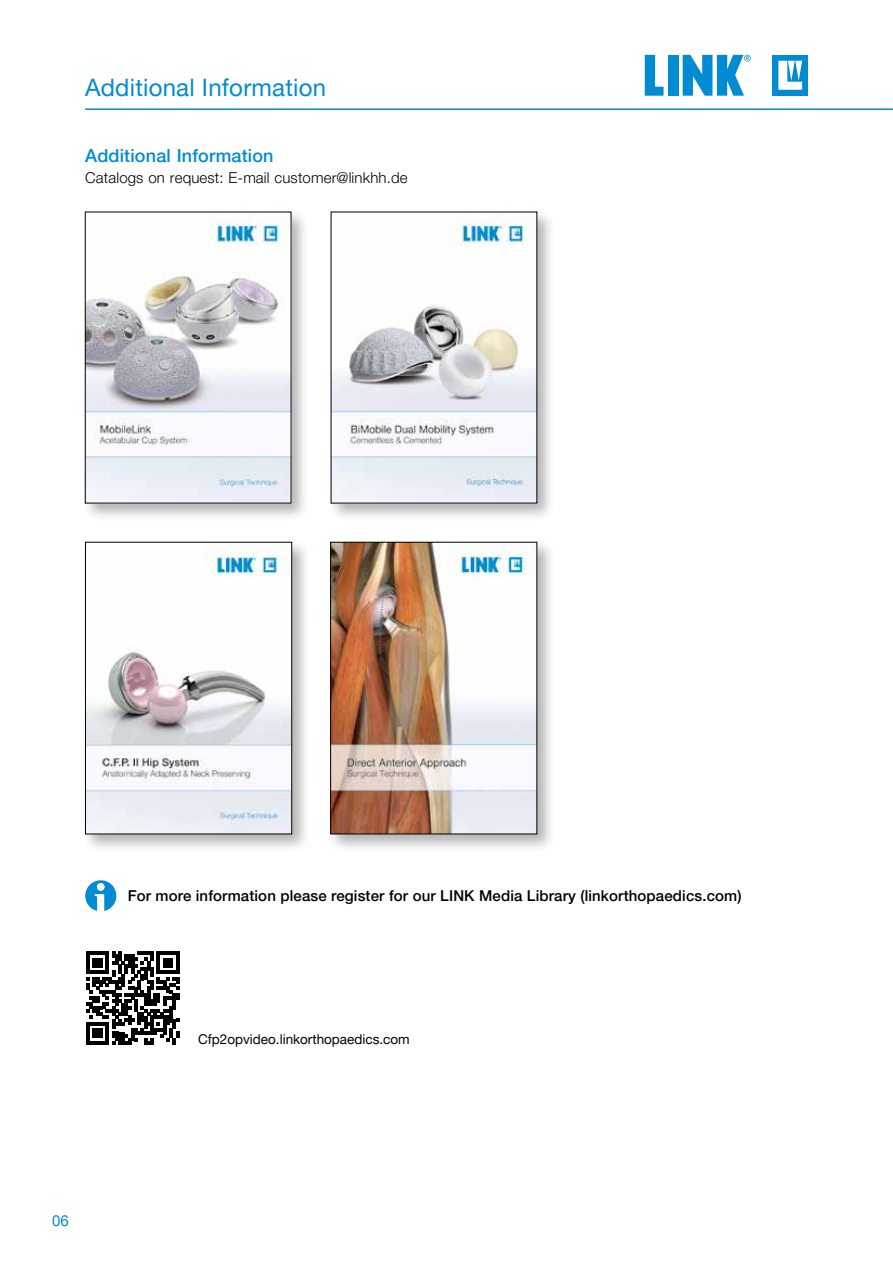
<style>
.page{position:relative;width:893px;height:1263px;background:#fff}
.page>*{position:absolute;margin:0;border:0;box-sizing:border-box;transform-origin:0 0}
.t1{font:24px "Helvetica Neue LT Pro";letter-spacing:.01em;color:#008bd2}
.t2{font:500 18px "Helvetica Neue LT Pro";letter-spacing:.01em;color:#008bd2}
.t3{font:500 15px "Helvetica Neue LT Pro";letter-spacing:.01em;color:#000}
.t4{font:300 15px "Helvetica Neue LT Pro";letter-spacing:.01em;color:#000}
.t5{font:15px "Helvetica Neue LT Pro";color:#008bd2}
.t6{font:13.5px "Helvetica Neue LT Pro";color:#000}
</style>
<div class="page">
<div style="left:773px;top:55px;width:35px;height:41px;background:#008bd2"></div>
<svg style="left:778px;top:61px;width:24px;height:29px"></svg>
<svg style="left:645px;top:55px;width:18px;height:41px"></svg>
<div style="left:668px;top:55px;width:10px;height:41px;background:#008bd2"></div>
<svg style="left:683px;top:55px;width:68px;height:41px"></svg>
<hr style="left:85px;top:108px;width:808px;height:2px;background:#008bd2">
<svg style="left:85px;top:880px;width:31px;height:31px"></svg>
<div style="left:82px;top:208px;width:228px;height:314px;background:#000;opacity:.3"></div>
<img style="left:87px;top:214px;width:202px;height:287px">
<div style="left:327px;top:208px;width:229px;height:314px;background:#000;opacity:.3"></div>
<img style="left:333px;top:214px;width:202px;height:287px">
<div style="left:327px;top:539px;width:228px;height:314px;background:#000;opacity:.3"></div>
<img style="left:332px;top:544px;width:203px;height:288px">
<div style="left:330px;top:542px;width:207px;height:292px;border:1px solid #000"></div>
<div style="left:82px;top:539px;width:228px;height:314px;background:#000;opacity:.3"></div>
<img style="left:87px;top:544px;width:203px;height:288px">
<div style="left:85px;top:542px;width:207px;height:292px;border:1px solid #000"></div>
<svg style="left:86px;top:951px;width:93px;height:93px"></svg>
<h1 class="t1" style="left:85px;top:72px;width:243px">Additional Information</h1>
<p class="t2" style="left:85px;top:144px;width:190px">Additional Information</p>
<p class="t4" style="left:85px;top:169px;width:324px">Catalogs on request: E-mail customer@linkhh.de</p>
<p class="t3" style="left:128px;top:887px;width:615px">For more information please register for our LINK Media Library (linkorthopaedics.com)</p>
<p class="t6" style="left:198px;top:1030px;width:213px">Cfp2opvideo.linkorthopaedics.com</p>
<p class="t5" style="left:52px;top:1211px;width:18px">06</p>
</div>
